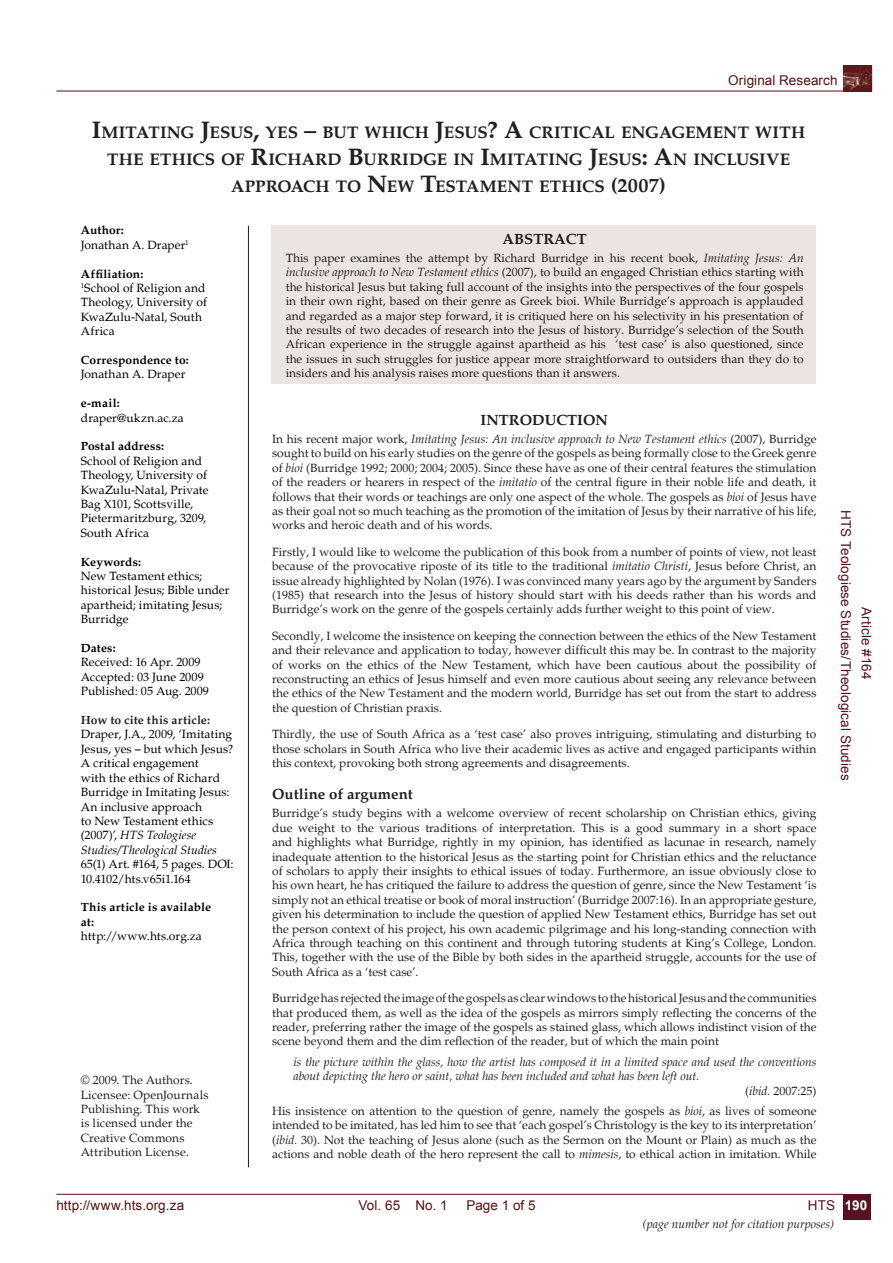
<style>
.page{position:relative;width:893px;height:1263px;background:#fff}
.page>*{position:absolute;margin:0;border:0;box-sizing:border-box;transform-origin:0 0}
.t1{font:700 16.95px/27px "Palatino";letter-spacing:.005em;color:#231f20;text-align:center}
.t2{font:700 15px "Palatino";color:#231f20}
.t3{font:13.5px "Arial";letter-spacing:.01em;color:#561113}
.t4{font:13.5px "Arial";letter-spacing:.01em;color:#561220}
.t5{font:700 13.5px "Arial";color:#fff}
.t6{font:12px/14.4px "Palatino";color:#231f20;text-align:justify}
.t7{font:12px/14.4px "Palatino";letter-spacing:.01em;color:#000}
.t8{font:italic 12px "Palatino";color:#231f20}
.t9{font:700 12px/14.4px "Palatino";letter-spacing:.015em;color:#000}
.t10{font:700 12px "Palatino";color:#231f20}
.s1{font-size:24.3px}
.s2{font-size:20.25px}
.s3{font-style:italic}
.s4{font-weight:700}
</style>
<div class="page">
<img style="left:846px;top:67px;width:24px;height:22px">
<hr style="left:56px;top:1194px;width:787px;height:1px;background:#561220">
<hr style="left:56px;top:91px;width:788px;height:1px;background:#561113">
<div style="left:844px;top:65px;width:28px;height:26px;border:1px solid #561113"></div>
<div style="left:843px;top:1194px;width:28px;height:25px;background:#561220"></div>
<div style="left:271px;top:225px;width:545px;height:159px;background:#ebe4e2"></div>
<hr style="left:248px;top:226px;width:1px;height:941px;background:#231f20">
<p class="t3" style="left:728px;top:71px;width:111px">Original Research</p>
<h1 class="t1" style="left:92px;top:119px;width:715px"><span class="s1">I</span>MITATING <span class="s1">J</span>ESUS<span class="s1">,</span> YES <span class="s1">–</span> BUT WHICH <span class="s1">J</span>ESUS<span class="s1">? A</span> CRITICAL ENGAGEMENT WITH<br>THE ETHICS OF <span class="s1">R</span>ICHARD <span class="s1">B</span>URRIDGE IN <span class="s1">I</span>MITATING <span class="s1">J</span>ESUS<span class="s1">: A</span>N INCLUSIVE<br>APPROACH TO <span class="s1">N</span>EW <span class="s1">T</span>ESTAMENT ETHICS <span class="s2">(2007)</span></h1>
<p class="t2" style="left:503px;top:230px;width:86px">ABSTRACT</p>
<p class="t6" style="left:286px;top:251px;width:519px">This paper examines the attempt by Richard Burridge in his recent book, <span class="s3">Imitating Jesus: An inclusive approach to New Testament ethics</span> (2007), to build an engaged Christian ethics starting with the historical Jesus but taking full account of the insights into the perspectives of the four gospels in their own right, based on their genre as Greek bioi. While Burridge’s approach is applauded and regarded as a major step forward, it is critiqued here on his selectivity in his presentation of the results of two decades of research into the Jesus of history. Burridge’s selection of the South African experience in the struggle against apartheid as his ‘test case’ is also questioned, since the issues in such struggles for justice appear more straightforward to outsiders than they do to insiders and his analysis raises more questions than it answers.</p>
<p class="t7" style="left:81px;top:223px;width:109px"><span class="s4">Author:<br></span>Jonathan A. Draper<sup>1</sup></p>
<p class="t7" style="left:81px;top:267px;width:128px"><span class="s4">Affiliation:<br></span><sup>1</sup>School of Religion and<br>Theology, University of<br>KwaZulu-Natal, South<br>Africa</p>
<p class="t9" style="left:81px;top:353px;width:110px">Correspondence to:</p>
<p class="t7" style="left:81px;top:367px;width:106px">Jonathan A. Draper</p>
<p class="t9" style="left:81px;top:396px;width:41px">e-mail:</p>
<p class="t7" style="left:81px;top:411px;width:105px">draper@ukzn.ac.za</p>
<p class="t9" style="left:81px;top:439px;width:85px">Postal address:</p>
<p class="t7" style="left:81px;top:454px;width:129px">School of Religion and<br>Theology, University of<br>KwaZulu-Natal, Private<br>Bag X101, Scottsville,<br>Pietermaritzburg, 3209,<br>South Africa</p>
<p class="t9" style="left:81px;top:554px;width:62px">Keywords:</p>
<p class="t7" style="left:81px;top:569px;width:150px">New Testament ethics; historical Jesus; Bible under apartheid; imitating Jesus;<br>Burridge</p>
<p class="t9" style="left:81px;top:641px;width:36px">Dates:</p>
<p class="t7" style="left:81px;top:655px;width:130px">Received: 16 Apr. 2009<br>Accepted: 03 June 2009<br>Published: 05 Aug. 2009</p>
<p class="t10" style="left:81px;top:713px;width:131px">How to cite this article:</p>
<p class="t7" style="left:81px;top:727px;width:154px">Draper, J.A., 2009, ‘Imitating<br>Jesus, yes – but which Jesus?<br>A critical engagement<br>with the ethics of Richard<br>Burridge in Imitating Jesus:<br>An inclusive approach<br>to New Testament ethics (2007)’, <span class="s3">HTS Teologiese<br>Studies/Theological Studies</span></p>
<p class="t7" style="left:81px;top:857px;width:155px">65(1) Art. #164, 5 pages. DOI:<br>10.4102/hts.v65i1.164</p>
<p class="t9" style="left:81px;top:900px;width:132px">This article is available at:</p>
<p class="t7" style="left:81px;top:929px;width:123px">http://www.hts.org.za</p>
<p class="t2" style="left:481px;top:411px;width:129px">INTRODUCTION</p>
<p class="t6" style="left:272px;top:432px;width:546px">In his recent major work, <span class="s3">Imitating Jesus: An inclusive approach to New Testament ethics</span> (2007), Burridge sought to build on his early studies on the genre of the gospels as being formally close to the Greek genre of <span class="s3">bioi</span> (Burridge 1992; 2000; 2004; 2005). Since these have as one of their central features the stimulation of the readers or hearers in respect of the <span class="s3">imitatio</span> of the central figure in their noble life and death, it follows that their words or teachings are only one aspect of the whole. The gospels as <span class="s3">bioi</span> of Jesus have as their goal not so much teaching as the promotion of the imitation of Jesus by their narrative of his life, works and heroic death and of his words.</p>
<p class="t6" style="left:272px;top:545px;width:546px">Firstly, I would like to welcome the publication of this book from a number of points of view, not least because of the provocative riposte of its title to the traditional <span class="s3">imitatio Christi</span>, Jesus before Christ, an issue already highlighted by Nolan (1976). I was convinced many years ago by the argument by Sanders (1985) that research into the Jesus of history should start with his deeds rather than his words and Burridge’s work on the genre of the gospels certainly adds further weight to this point of view.</p>
<p class="t6" style="left:272px;top:629px;width:546px">Secondly, I welcome the insistence on keeping the connection between the ethics of the New Testament and their relevance and application to today, however difficult this may be. In contrast to the majority of works on the ethics of the New Testament, which have been cautious about the possibility of reconstructing an ethics of Jesus himself and even more cautious about seeing any relevance between the ethics of the New Testament and the modern world, Burridge has set out from the start to address the question of Christian praxis.</p>
<p class="t6" style="left:272px;top:727px;width:546px">Thirdly, the use of South Africa as a ‘test case’ also proves intriguing, stimulating and disturbing to those scholars in South Africa who live their academic lives as active and engaged participants within this context, provoking both strong agreements and disagreements.</p>
<p class="t2" style="left:272px;top:785px;width:142px">Outline of argument</p>
<p class="t6" style="left:272px;top:806px;width:546px">Burridge’s study begins with a welcome overview of recent scholarship on Christian ethics, giving due weight to the various traditions of interpretation. This is a good summary in a short space and highlights what Burridge, rightly in my opinion, has identified as lacunae in research, namely inadequate attention to the historical Jesus as the starting point for Christian ethics and the reluctance of scholars to apply their insights to ethical issues of today. Furthermore, an issue obviously close to his own heart, he has critiqued the failure to address the question of genre, since the New Testament ‘is simply not an ethical treatise or book of moral instruction’ (Burridge 2007:16). In an appropriate gesture, given his determination to include the question of applied New Testament ethics, Burridge has set out the person context of his project, his own academic pilgrimage and his long-standing connection with Africa through teaching on this continent and through tutoring students at King’s College, London.<br>This, together with the use of the Bible by both sides in the apartheid struggle, accounts for the use of South Africa as a ‘test case’.</p>
<p class="t6" style="left:272px;top:991px;width:546px">Burridge has rejected the image of the gospels as clear windows to the historical Jesus and the communities that produced them, as well as the idea of the gospels as mirrors simply reflecting the concerns of the reader, preferring rather the image of the gospels as stained glass, which allows indistinct vision of the scene beyond them and the dim reflection of the reader, but of which the main point</p>
<p class="t8" style="left:293px;top:1054px;width:524px">is the picture within the glass, how the artist has composed it in a limited space and used the conventions</p>
<p class="t8" style="left:293px;top:1069px;width:408px">about depicting the hero or saint, what has been included and what has been left out.</p>
<p class="t6" style="left:745px;top:1083px;width:73px">(<span class="s3">ibid.</span> 2007:25)</p>
<p class="t6" style="left:272px;top:1104px;width:546px">His insistence on attention to the question of genre, namely the gospels as <span class="s3">bioi</span>, as lives of someone intended to be imitated, has led him to see that ‘each gospel’s Christology is the key to its interpretation’ (<span class="s3">ibid.</span> 30). Not the teaching of Jesus alone (such as the Sermon on the Mount or Plain) as much as the actions and noble death of the hero represent the call to <span class="s3">mimesis</span>, to ethical action in imitation. While</p>
<p class="t6" style="left:81px;top:1073px;width:129px;text-align:left">© 2009. The Authors.<br>Licensee: OpenJournals<br>Publishing. This work is licensed under the<br>Creative Commons<br>Attribution License.</p>
<p class="t4" style="left:855px;top:510px;width:272px;rotate:90deg">HTS Teologiese Studies/Theological Studies</p>
<p class="t4" style="left:875px;top:607px;width:74px;rotate:90deg">Article #164</p>
<p class="t3" style="left:56px;top:1196px;width:129px">http://www.hts.org.za</p>
<p class="t4" style="left:808px;top:1196px;width:29px">HTS</p>
<p class="t3" style="left:358px;top:1196px;width:91px">Vol. 65 No. 1</p>
<p class="t3" style="left:466px;top:1196px;width:71px">Page 1 of 5</p>
<p class="t5" style="left:845px;top:1196px;width:24px">190</p>
<p class="t8" style="left:643px;top:1216px;width:193px">(page number not for citation purposes)</p>
</div>
